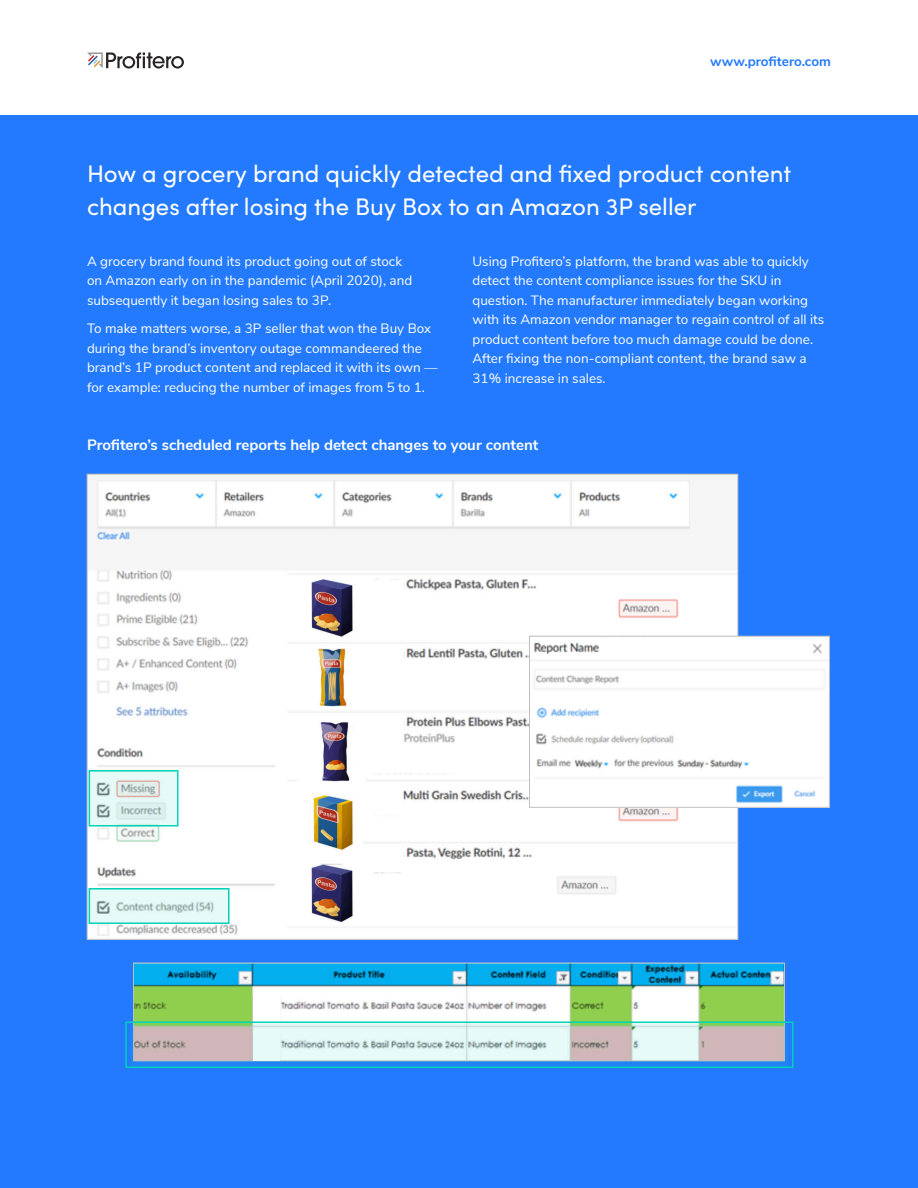
<style>
.page{position:relative;width:918px;height:1188px;background:#fff}
.page>*{position:absolute;margin:0;border:0;box-sizing:border-box;transform-origin:0 0}
.sofia_blue{font:24px/33px "Sofia Pro";color:#fff}
.sofia_blue-2{font:700 15px "Nunito Sans";color:#fff}
.t1{font:13.5px/19.5px "Nunito Sans";color:#fff}
.t2{font:700 13.5px "Nunito Sans";color:#237aff}
</style>
<div class="page">
<div style="left:0;top:116px;width:918px;height:1072px;background:#237aff"></div>
<svg style="left:87px;top:53px;width:97px;height:16px"></svg>
<img style="left:89px;top:476px;width:647px;height:462px">
<img style="left:531px;top:638px;width:297px;height:168px">
<div style="left:529px;top:636px;width:301px;height:172px;border:1px solid #bfbfbf"></div>
<img style="left:135px;top:965px;width:648px;height:57px">
<div style="left:133px;top:963px;width:652px;height:98px;border:1px solid #bfbfbf"></div>
<svg style="left:92px;top:773px;width:83px;height:50px;background:#d8e8e5"></svg>
<div style="left:89px;top:770px;width:89px;height:56px;border:2px solid #00d2b7"></div>
<svg style="left:92px;top:891px;width:135px;height:30px;background:#dbf0ed"></svg>
<div style="left:89px;top:888px;width:141px;height:36px;border:2px solid #00d2b7"></div>
<div style="left:254px;top:994px;width:26px;height:30px;background:#fff"></div>
<svg style="left:133px;top:1025px;width:652px;height:37px;background:#d0d6d5"></svg>
<div style="left:125px;top:1022px;width:669px;height:46px;border:2px solid #00d2b7"></div>
<img style="left:316px;top:646px;width:34px;height:62px">
<p class="t2" style="left:710px;top:52px;width:122px">www.profitero.com</p>
<p class="sofia_blue" style="left:87px;top:156px;width:706px">How a grocery brand quickly detected and fixed product content changes after losing the Buy Box to an Amazon 3P seller</p>
<p class="t1" style="left:87px;top:250px;width:327px">A grocery brand found its product going out of stock on Amazon early on in the pandemic (April 2020), and subsequently it began losing sales to 3P.</p>
<p class="t1" style="left:87px;top:318px;width:352px">To make matters worse, a 3P seller that won the Buy Box during the brand’s inventory outage commandeered the brand’s 1P product content and replaced it with its own — for example: reducing the number of images from 5 to 1.</p>
<p class="t1" style="left:473px;top:250px;width:353px">Using Profitero’s platform, the brand was able to quickly detect the content compliance issues for the SKU in question. The manufacturer immediately began working with its Amazon vendor manager to regain control of all its product content before too much damage could be done.<br>After fixing the non-compliant content, the brand saw a 31% increase in sales.</p>
<p class="sofia_blue-2" style="left:87px;top:434px;width:453px">Profitero’s scheduled reports help detect changes to your content</p>
</div>
